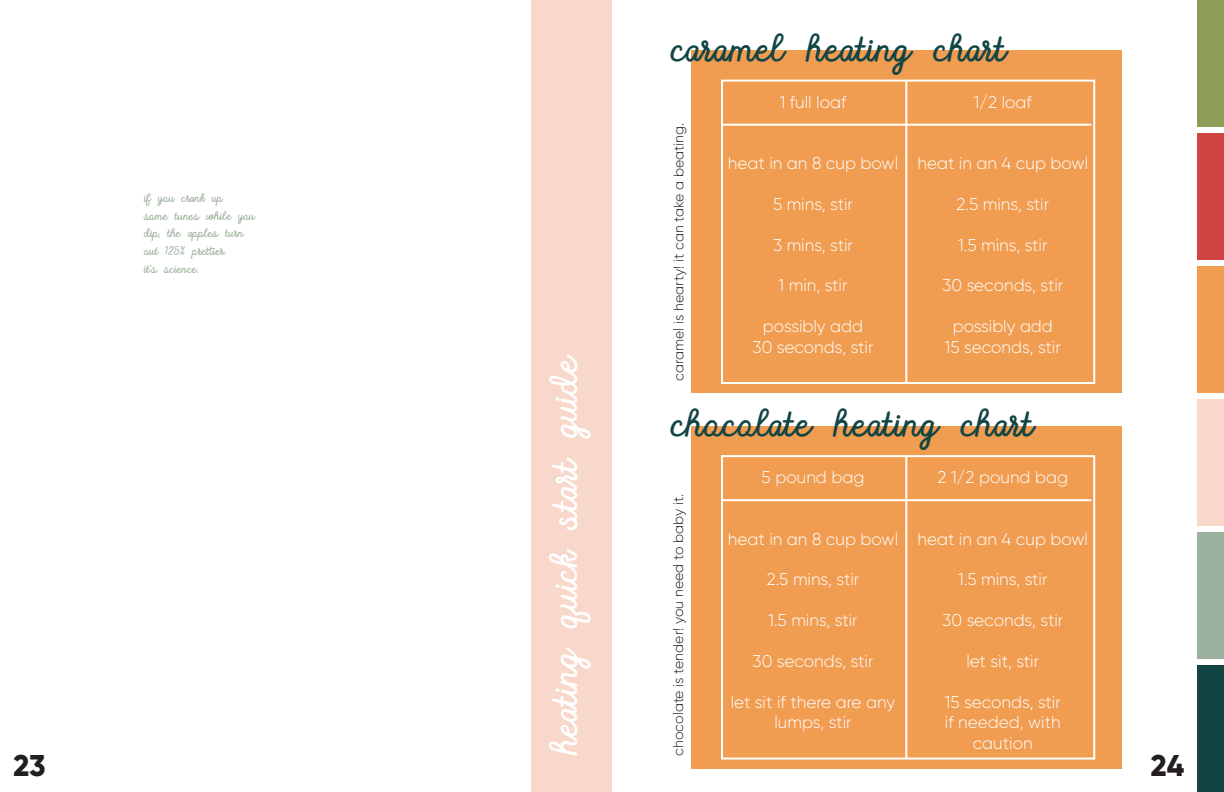
<style>
.page{position:relative;width:1224px;height:792px;background:#fff}
.page>*{position:absolute;margin:0;border:0;box-sizing:border-box;transform-origin:0 0}
.t1{font:48px "Fuster";color:#134545}
.t2{font:48px "Fuster";color:#fff}
.t3{font:800 30px "Gilroy";color:#231f20}
.t4{font:300 17px/20.4px "Gilroy";color:#fff;text-align:center}
.t5{font:14.7px/17.7px "Fuster";color:#9fb39e}
.t6{font:300 14px "Gilroy";color:#231f20}
</style>
<div class="page">
<div style="left:531px;top:0;width:81px;height:792px;background:#f7d8ca"></div>
<div style="left:1197px;top:0;width:27px;height:127px;background:#8c9d57"></div>
<div style="left:1197px;top:133px;width:27px;height:127px;background:#d04443"></div>
<div style="left:1197px;top:266px;width:27px;height:127px;background:#f09c51"></div>
<div style="left:1197px;top:399px;width:27px;height:127px;background:#f7d8ca"></div>
<div style="left:1197px;top:532px;width:27px;height:127px;background:#9cb29e"></div>
<div style="left:1197px;top:665px;width:27px;height:127px;background:#124444"></div>
<div style="left:691px;top:50px;width:431px;height:343px;background:#f09c51"></div>
<hr style="left:905px;top:81px;width:2px;height:302px;background:#fff">
<hr style="left:722px;top:124px;width:369px;height:2px;background:#fff">
<div style="left:721px;top:80px;width:374px;height:304px;border:2px solid #fff"></div>
<div style="left:691px;top:426px;width:431px;height:343px;background:#f09c51"></div>
<hr style="left:905px;top:457px;width:2px;height:302px;background:#fff">
<hr style="left:722px;top:499px;width:369px;height:2px;background:#fff">
<div style="left:721px;top:455px;width:374px;height:305px;border:2px solid #fff"></div>
<p class="t1" style="left:671px;top:17px;width:337px">caramel heating chart</p>
<p class="t4" style="left:780px;top:92px;width:68px">1 full loaf</p>
<p class="t4" style="left:974px;top:92px;width:60px">1/2 loaf</p>
<p class="t6" style="left:670px;top:381px;width:260px;rotate:-90deg">caramel is hearty! it can take a beating.</p>
<p class="t4" style="left:728px;top:153px;width:172px">heat in an 8 cup bowl</p>
<p class="t4" style="left:773px;top:194px;width:82px">5 mins, stir</p>
<p class="t4" style="left:773px;top:234px;width:81px">3 mins, stir</p>
<p class="t4" style="left:779px;top:275px;width:70px">1 min, stir</p>
<p class="t4" style="left:763px;top:316px;width:102px">possibly add</p>
<p class="t4" style="left:753px;top:336px;width:123px">30 seconds, stir</p>
<p class="t4" style="left:917px;top:153px;width:172px">heat in an 4 cup bowl</p>
<p class="t4" style="left:957px;top:194px;width:94px">2.5 mins, stir</p>
<p class="t4" style="left:958px;top:234px;width:91px">1.5 mins, stir</p>
<p class="t4" style="left:942px;top:275px;width:123px">30 seconds, stir</p>
<p class="t4" style="left:953px;top:316px;width:102px">possibly add</p>
<p class="t4" style="left:945px;top:336px;width:117px">15 seconds, stir</p>
<p class="t5" style="left:144px;top:188px;width:80px">if you crank up</p>
<p class="t5" style="left:144px;top:206px;width:112px">some tunes while you dip, the apples turn out 125% prettier.</p>
<p class="t5" style="left:144px;top:259px;width:56px">it's science.</p>
<p class="t2" style="left:533px;top:754px;width:402px;rotate:-90deg">heating quick start guide</p>
<p class="t1" style="left:671px;top:393px;width:364px">chocolate heating chart</p>
<p class="t4" style="left:762px;top:467px;width:104px">5 pound bag</p>
<p class="t4" style="left:938px;top:467px;width:132px">2 1/2 pound bag</p>
<p class="t6" style="left:670px;top:756px;width:264px;rotate:-90deg">chocolate is tender! you need to baby it.</p>
<p class="t4" style="left:728px;top:528px;width:172px">heat in an 8 cup bowl</p>
<p class="t4" style="left:767px;top:569px;width:94px">2.5 mins, stir</p>
<p class="t4" style="left:768px;top:610px;width:91px">1.5 mins, stir</p>
<p class="t4" style="left:753px;top:651px;width:123px">30 seconds, stir</p>
<p class="t4" style="left:731px;top:691px;width:166px">let sit if there are any lumps, stir</p>
<p class="t4" style="left:917px;top:528px;width:172px">heat in an 4 cup bowl</p>
<p class="t4" style="left:958px;top:569px;width:91px">1.5 mins, stir</p>
<p class="t4" style="left:942px;top:610px;width:123px">30 seconds, stir</p>
<p class="t4" style="left:966px;top:651px;width:74px">let sit, stir</p>
<p class="t4" style="left:945px;top:691px;width:117px">15 seconds, stir</p>
<p class="t4" style="left:945px;top:712px;width:117px">if needed, with caution</p>
<p class="t3" style="left:13px;top:747px;width:34px">23</p>
<p class="t3" style="left:1151px;top:747px;width:35px">24</p>
</div>
